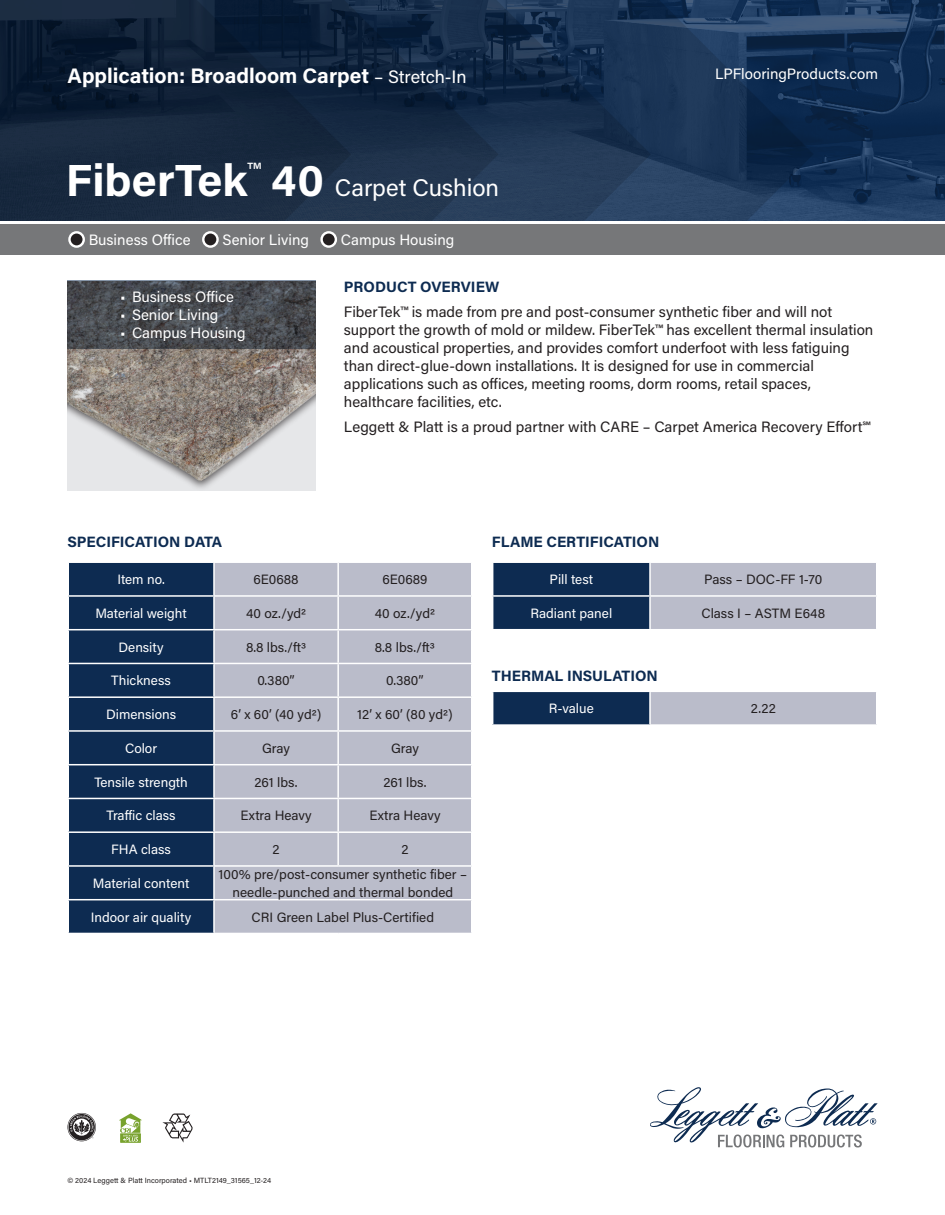
<style>
.page{position:relative;width:945px;height:1215px;background:#fff}
.page>*{position:absolute;margin:0;border:0;box-sizing:border-box;transform-origin:0 0}
.t1{font:24px "Acumin Pro";color:#fff}
.t2{font:700 21px "Acumin Pro";color:#fff}
.t3{font:15px/18px "Acumin Pro";color:#231f20}
.t4{font:15px "Acumin Pro";color:#fff}
.t5{font:700 15px "Acumin Pro";color:#0d2b51}
.t6{font:13.5px "Acumin Pro";color:#231f20}
.t7{font:13.5px "Acumin Pro";color:#fff}
.t8{font:7.5px "Acumin Pro";color:#231f20}
.s1{font-weight:400;font-size:18px}
.s2{font-weight:700;font-size:45px}
</style>
<div class="page">
<img style="left:814px;top:0;width:131px;height:221px">
<svg style="left:351px;top:0;width:463px;height:221px;background:#1a3251"></svg>
<svg style="left:0;top:0;width:351px;height:221px;background:#13243a"></svg>
<svg style="left:650px;top:1087px;width:228px;height:61px"></svg>
<svg style="left:67px;top:1113px;width:29px;height:28px"></svg>
<svg style="left:162px;top:1113px;width:31px;height:30px"></svg>
<svg style="left:119px;top:1113px;width:22px;height:30px"></svg>
<div style="left:69px;top:563px;width:144px;height:370px;background:#0d2b51"></div>
<div style="left:215px;top:563px;width:256px;height:370px;background:#babcca"></div>
<hr style="left:337px;top:563px;width:2px;height:32px;background:#fff">
<hr style="left:68px;top:595px;width:146px;height:2px;background:#fff">
<hr style="left:214px;top:595px;width:124px;height:2px;background:#fff">
<hr style="left:338px;top:595px;width:135px;height:2px;background:#fff">
<hr style="left:337px;top:597px;width:2px;height:32px;background:#fff">
<hr style="left:68px;top:629px;width:146px;height:1px;background:#fff">
<hr style="left:214px;top:629px;width:124px;height:1px;background:#fff">
<hr style="left:338px;top:629px;width:135px;height:1px;background:#fff">
<hr style="left:337px;top:630px;width:2px;height:33px;background:#fff">
<hr style="left:68px;top:663px;width:146px;height:1px;background:#fff">
<hr style="left:214px;top:663px;width:124px;height:1px;background:#fff">
<hr style="left:338px;top:663px;width:135px;height:1px;background:#fff">
<hr style="left:337px;top:664px;width:2px;height:32px;background:#fff">
<hr style="left:68px;top:696px;width:146px;height:2px;background:#fff">
<hr style="left:214px;top:696px;width:124px;height:2px;background:#fff">
<hr style="left:338px;top:696px;width:135px;height:2px;background:#fff">
<hr style="left:337px;top:698px;width:2px;height:32px;background:#fff">
<hr style="left:68px;top:730px;width:146px;height:2px;background:#fff">
<hr style="left:214px;top:730px;width:124px;height:2px;background:#fff">
<hr style="left:338px;top:730px;width:135px;height:2px;background:#fff">
<hr style="left:337px;top:732px;width:2px;height:32px;background:#fff">
<hr style="left:68px;top:764px;width:146px;height:1px;background:#fff">
<hr style="left:214px;top:764px;width:124px;height:1px;background:#fff">
<hr style="left:338px;top:764px;width:135px;height:1px;background:#fff">
<hr style="left:337px;top:765px;width:2px;height:33px;background:#fff">
<hr style="left:68px;top:798px;width:146px;height:1px;background:#fff">
<hr style="left:214px;top:798px;width:124px;height:1px;background:#fff">
<hr style="left:338px;top:798px;width:135px;height:1px;background:#fff">
<hr style="left:337px;top:799px;width:2px;height:32px;background:#fff">
<hr style="left:68px;top:831px;width:146px;height:2px;background:#fff">
<hr style="left:214px;top:831px;width:124px;height:2px;background:#fff">
<hr style="left:338px;top:831px;width:135px;height:2px;background:#fff">
<hr style="left:337px;top:833px;width:2px;height:32px;background:#fff">
<hr style="left:68px;top:865px;width:146px;height:2px;background:#fff">
<hr style="left:214px;top:865px;width:124px;height:2px;background:#fff">
<hr style="left:338px;top:865px;width:135px;height:2px;background:#fff">
<hr style="left:68px;top:899px;width:146px;height:1px;background:#fff">
<hr style="left:214px;top:899px;width:124px;height:1px;background:#fff">
<hr style="left:338px;top:899px;width:135px;height:1px;background:#fff">
<svg style="left:493px;top:563px;width:383px;height:66px;background:#748199"></svg>
<hr style="left:649px;top:563px;width:2px;height:32px;background:#fff">
<hr style="left:492px;top:595px;width:158px;height:2px;background:#fff">
<hr style="left:650px;top:595px;width:227px;height:2px;background:#fff">
<hr style="left:649px;top:597px;width:2px;height:32px;background:#fff">
<div style="left:493px;top:691px;width:157px;height:34px;background:#0d2b51"></div>
<div style="left:650px;top:691px;width:227px;height:34px;background:#babcca"></div>
<hr style="left:492px;top:691px;width:158px;height:1px;background:#fff">
<hr style="left:650px;top:691px;width:227px;height:1px;background:#fff">
<hr style="left:649px;top:692px;width:2px;height:32px;background:#fff">
<hr style="left:876px;top:692px;width:2px;height:32px;background:#fff">
<hr style="left:492px;top:724px;width:158px;height:2px;background:#fff">
<hr style="left:650px;top:724px;width:227px;height:2px;background:#fff">
<div style="left:0;top:224px;width:945px;height:31px;background:#767779"></div>
<svg style="left:69px;top:232px;width:15px;height:15px"></svg>
<div style="left:68px;top:231px;width:17px;height:17px;border:2px solid #fff;border-radius:50%"></div>
<svg style="left:203px;top:232px;width:15px;height:15px"></svg>
<div style="left:202px;top:231px;width:17px;height:17px;border:2px solid #fff;border-radius:50%"></div>
<svg style="left:322px;top:232px;width:14px;height:15px"></svg>
<div style="left:320px;top:231px;width:17px;height:17px;border:2px solid #fff;border-radius:50%"></div>
<img style="left:68px;top:349px;width:248px;height:142px">
<svg style="left:68px;top:280px;width:248px;height:69px;background:#484b50"></svg>
<p class="t2" style="left:68px;top:61px;width:401px">Application: Broadloom Carpet <span class="s1">– Stretch-In</span></p>
<p class="t1" style="left:66px;top:171px;width:435px"><span class="s2">FiberTek</span><sup>™</sup> <span class="s2">40</span> Carpet Cushion</p>
<p class="t4" style="left:89px;top:229px;width:103px">Business Office</p>
<p class="t4" style="left:223px;top:229px;width:88px">Senior Living</p>
<p class="t4" style="left:341px;top:229px;width:115px">Campus Housing</p>
<p class="t4" style="left:715px;top:63px;width:164px">LPFlooringProducts.com</p>
<p class="t4" style="left:120px;top:286px;width:115px">• Business Office</p>
<p class="t4" style="left:120px;top:304px;width:100px">• Senior Living</p>
<p class="t4" style="left:120px;top:322px;width:127px">• Campus Housing</p>
<p class="t5" style="left:344px;top:276px;width:157px">PRODUCT OVERVIEW</p>
<p class="t3" style="left:344px;top:302px;width:531px">FiberTek™ is made from pre and post-consumer synthetic fiber and will not support the growth of mold or mildew. FiberTek™ has excellent thermal insulation and acoustical properties, and provides comfort underfoot with less fatiguing than direct-glue-down installations. It is designed for use in commercial applications such as offices, meeting rooms, dorm rooms, retail spaces, healthcare facilities, etc.</p>
<p class="t3" style="left:344px;top:417px;width:528px">Leggett &amp; Platt is a proud partner with CARE – Carpet America Recovery Effort℠</p>
<p class="t5" style="left:68px;top:531px;width:156px">SPECIFICATION DATA</p>
<p class="t5" style="left:492px;top:531px;width:169px">FLAME CERTIFICATION</p>
<p class="t7" style="left:117px;top:570px;width:49px">Item no.</p>
<p class="t6" style="left:253px;top:570px;width:47px">6E0688</p>
<p class="t6" style="left:382px;top:570px;width:47px">6E0689</p>
<p class="t7" style="left:95px;top:604px;width:93px">Material weight</p>
<p class="t6" style="left:246px;top:604px;width:62px">40 oz./yd2</p>
<p class="t6" style="left:375px;top:604px;width:62px">40 oz./yd2</p>
<p class="t7" style="left:119px;top:637px;width:47px">Density</p>
<p class="t6" style="left:246px;top:637px;width:62px">8.8 lbs./ft3</p>
<p class="t6" style="left:375px;top:637px;width:62px">8.8 lbs./ft3</p>
<p class="t7" style="left:111px;top:671px;width:61px">Thickness</p>
<p class="t6" style="left:257px;top:671px;width:39px">0.380”</p>
<p class="t6" style="left:386px;top:671px;width:39px">0.380”</p>
<p class="t7" style="left:106px;top:705px;width:72px">Dimensions</p>
<p class="t6" style="left:231px;top:705px;width:92px">6’ x 60’ (40 yd2)</p>
<p class="t6" style="left:357px;top:705px;width:97px">12’ x 60’ (80 yd2)</p>
<p class="t7" style="left:125px;top:739px;width:34px">Color</p>
<p class="t6" style="left:262px;top:739px;width:29px">Gray</p>
<p class="t6" style="left:391px;top:739px;width:29px">Gray</p>
<p class="t7" style="left:94px;top:772px;width:95px">Tensile strength</p>
<p class="t6" style="left:255px;top:772px;width:45px">261 lbs.</p>
<p class="t6" style="left:383px;top:772px;width:45px">261 lbs.</p>
<p class="t7" style="left:107px;top:806px;width:70px">Traffic class</p>
<p class="t6" style="left:240px;top:806px;width:73px">Extra Heavy</p>
<p class="t6" style="left:369px;top:806px;width:73px">Extra Heavy</p>
<p class="t7" style="left:111px;top:840px;width:61px">FHA class</p>
<p class="t6" style="left:273px;top:840px;width:9px">2</p>
<p class="t6" style="left:401px;top:840px;width:9px">2</p>
<p class="t7" style="left:93px;top:874px;width:98px">Material content</p>
<p class="t6" style="left:219px;top:865px;width:250px">100% pre/post-consumer synthetic fiber –</p>
<p class="t6" style="left:232px;top:883px;width:222px">needle-punched and thermal bonded</p>
<p class="t7" style="left:91px;top:907px;width:102px">Indoor air quality</p>
<p class="t6" style="left:252px;top:907px;width:184px">CRI Green Label Plus-Certified</p>
<p class="t7" style="left:550px;top:570px;width:45px">Pill test</p>
<p class="t6" style="left:704px;top:570px;width:120px">Pass – DOC-FF 1-70</p>
<p class="t7" style="left:530px;top:604px;width:83px">Radiant panel</p>
<p class="t6" style="left:702px;top:604px;width:125px">Class I – ASTM E648</p>
<p class="t5" style="left:492px;top:666px;width:168px">THERMAL INSULATION</p>
<p class="t7" style="left:549px;top:699px;width:46px">R-value</p>
<p class="t6" style="left:751px;top:699px;width:27px">2.22</p>
<p class="t8" style="left:68px;top:1175px;width:205px">© 2024 Leggett &amp; Platt Incorporated • MTLT2149_31565_12-24</p>
</div>
